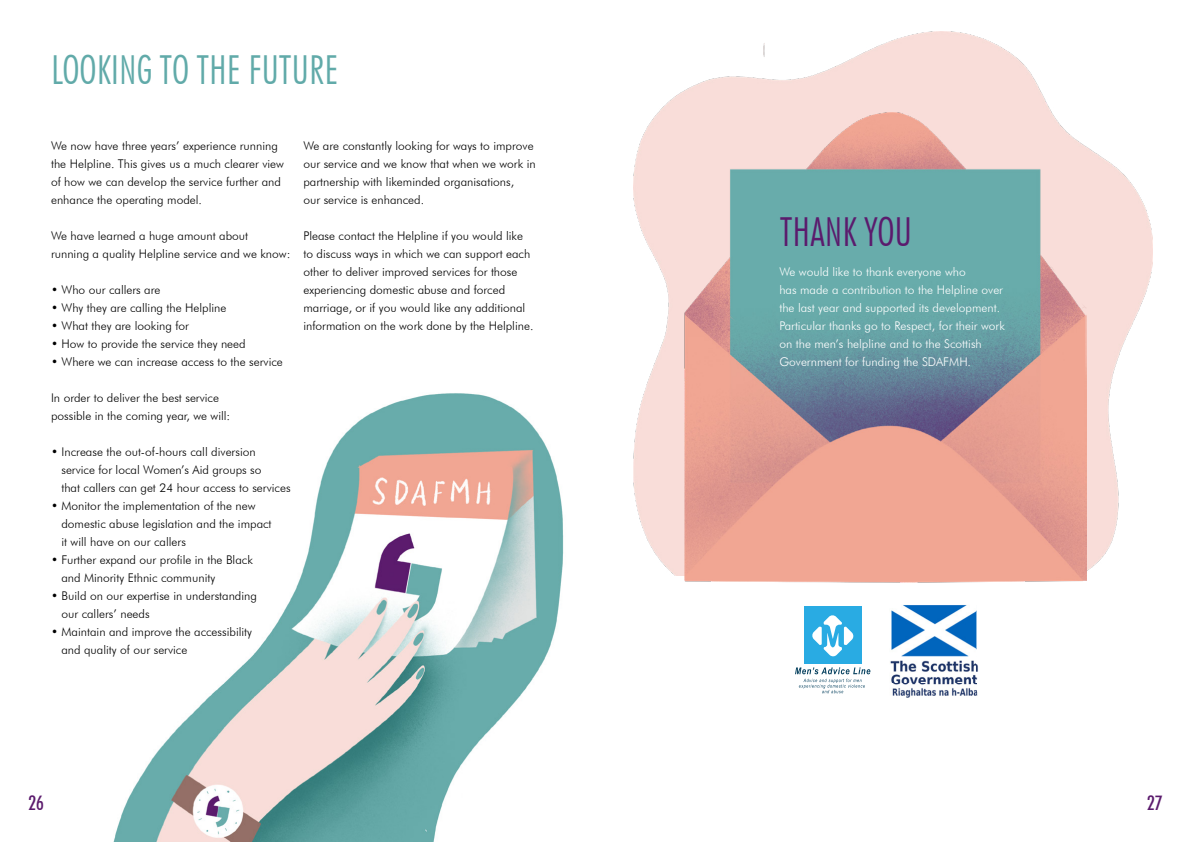
<style>
.page{position:relative;width:1191px;height:842px;background:#fff}
.page>*{position:absolute;margin:0;border:0;box-sizing:border-box;transform-origin:0 0}
.t1{font:300 condensed 40px "Futura BT";color:#61aaa9}
.t2{font:300 condensed 40px "Futura BT";color:#5b1b6d}
.t3{font:500 condensed 20px "Futura BT";color:#5b1b6d}
.t4{font:300 12px/18px "Futura BT";color:#000}
.t5{font:300 12px/18px "Futura BT";color:#fff}
</style>
<div class="page">
<img style="left:113px;top:393px;width:451px;height:449px">
<img style="left:634px;top:32px;width:518px;height:544px">
<img style="left:685px;top:112px;width:402px;height:471px">
<img style="left:890px;top:605px;width:88px;height:92px">
<div style="left:804px;top:606px;width:57px;height:57px;background:#29abe3"></div>
<svg style="left:812px;top:615px;width:42px;height:42px"></svg>
<svg style="left:795px;top:667px;width:75px;height:26px"></svg>
<h1 class="t1" style="left:51px;top:45px;width:289px">LOOKING TO THE FUTURE</h1>
<p class="t4" style="left:51px;top:137px;width:234px">We now have three years’ experience running the Helpline. This gives us a much clearer view of how we can develop the service further and enhance the operating model.</p>
<p class="t4" style="left:51px;top:227px;width:241px">We have learned a huge amount about<br>running a quality Helpline service and we know:</p>
<p class="t4" style="left:51px;top:281px;width:111px">• Who our callers are</p>
<p class="t4" style="left:51px;top:299px;width:177px">• Why they are calling the Helpline</p>
<p class="t4" style="left:51px;top:317px;width:139px">• What they are looking for</p>
<p class="t4" style="left:51px;top:335px;width:196px">• How to provide the service they need</p>
<p class="t4" style="left:51px;top:353px;width:233px">• Where we can increase access to the service</p>
<p class="t4" style="left:51px;top:389px;width:181px">In order to deliver the best service possible in the coming year, we will:</p>
<p class="t4" style="left:61px;top:443px;width:231px;text-indent:-10px">• Increase the out-of-hours call diversion service for local Women’s Aid groups so<br>that callers can get 24 hour access to services</p>
<p class="t4" style="left:61px;top:497px;width:212px;text-indent:-10px">• Monitor the implementation of the new domestic abuse legislation and the impact it will have on our callers</p>
<p class="t4" style="left:61px;top:551px;width:193px;text-indent:-10px">• Further expand our profile in the Black and Minority Ethnic community</p>
<p class="t4" style="left:61px;top:587px;width:197px;text-indent:-10px">• Build on our expertise in understanding our callers’ needs</p>
<p class="t4" style="left:61px;top:623px;width:192px;text-indent:-10px">• Maintain and improve the accessibility and quality of our service</p>
<p class="t4" style="left:303px;top:137px;width:234px">We are constantly looking for ways to improve our service and we know that when we work in partnership with likeminded organisations,<br>our service is enhanced.</p>
<p class="t4" style="left:303px;top:227px;width:232px">Please contact the Helpline if you would like to discuss ways in which we can support each other to deliver improved services for those experiencing domestic abuse and forced marriage, or if you would like any additional information on the work done by the Helpline.</p>
<h1 class="t2" style="left:780px;top:207px;width:134px">THANK YOU</h1>
<p class="t5" style="left:779px;top:263px;width:227px">We would like to thank everyone who<br>has made a contribution to the Helpline over the last year and supported its development.<br>Particular thanks go to Respect, for their work on the men’s helpline and to the Scottish Government for funding the SDAFMH.</p>
<h2 class="t3" style="left:28px;top:791px;width:17px">26</h2>
<h2 class="t3" style="left:1147px;top:791px;width:17px">27</h2>
</div>
